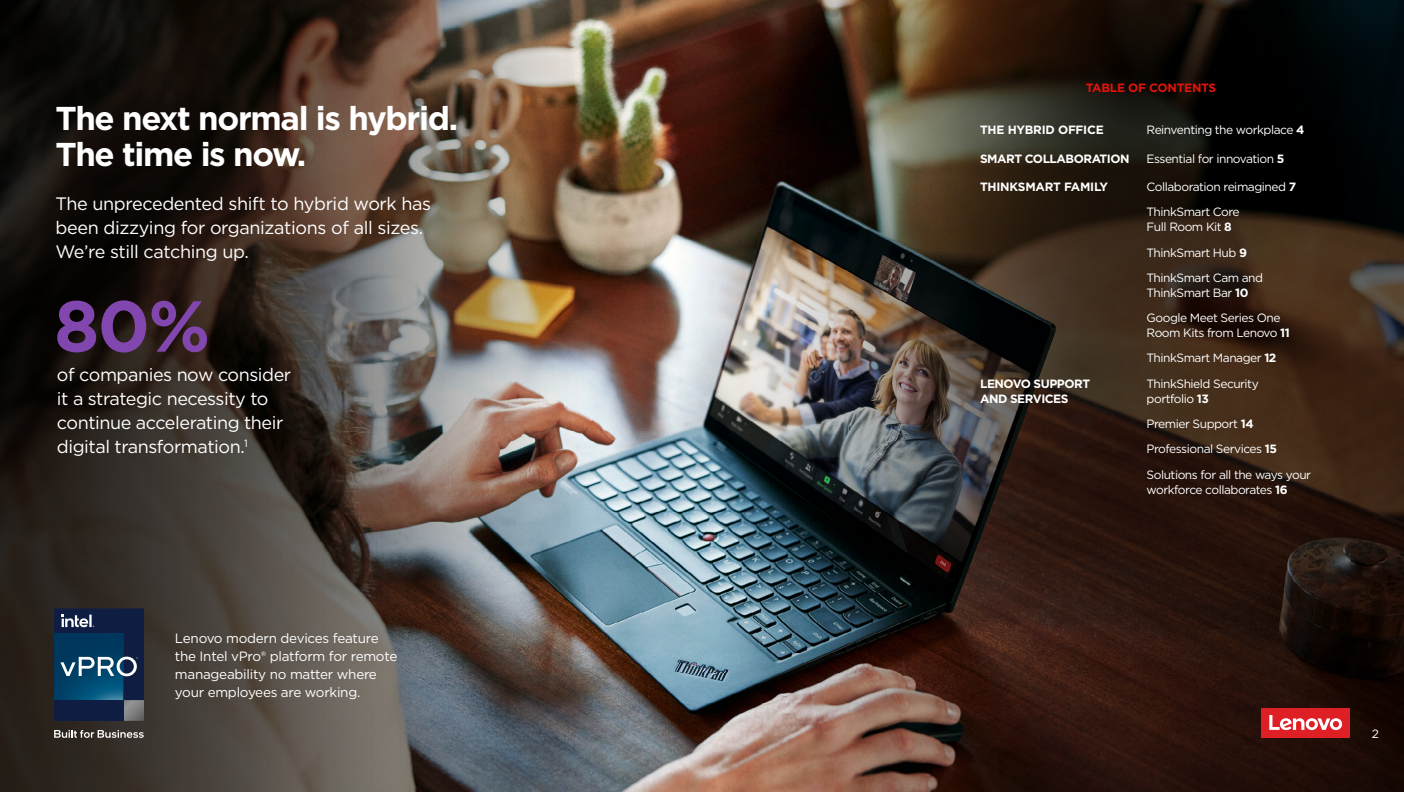
<style>
.page{position:relative;width:1404px;height:792px;background:#fff}
.page>*{position:absolute;margin:0;border:0;box-sizing:border-box;transform-origin:0 0}
.t1{font:700 72px "Gotham";color:#8246af}
.t2{font:700 33px/36px "Gotham";letter-spacing:-.04em;color:#fff}
.t3{font:18px/24px "Gotham";letter-spacing:-.025em;color:#fff}
.t4{font:13.5px/18px "Gotham";letter-spacing:-.02em;color:#fff}
.t5{font:12px/25.2px "Gotham";letter-spacing:-.04em;color:#fff}
.t6{font:700 12px "Gotham";letter-spacing:-.04em;color:#fff}
.t7{font:700 12px "Gotham";letter-spacing:-.02em;color:#fff}
.t8{font:700 12px "Gotham";letter-spacing:-.02em;color:#e1140a}
.s1{font-weight:700}
</style>
<div class="page">
<img style="left:0;top:0;width:646px;height:792px">
<img style="left:646px;top:0;width:758px;height:792px">
<svg style="left:54px;top:608px;width:90px;height:113px;background:#1e4061"></svg>
<svg style="left:54px;top:730px;width:90px;height:8px"></svg>
<svg style="left:843px;top:0;width:561px;height:369px;background:#211a11"></svg>
<img style="left:789px;top:82px;width:574px;height:574px;border-radius:50%">
<div style="left:1261px;top:708px;width:89px;height:30px;background:#df1f26"></div>
<svg style="left:1269px;top:715px;width:73px;height:15px"></svg>
<h2 class="t2" style="left:56px;top:100px;width:404px">The next normal is hybrid.<br>The time is now.</h2>
<h3 class="t3" style="left:56px;top:191px;width:377px">The unprecedented shift to hybrid work has been dizzying for organizations of all sizes.<br>We’re still catching up.</h3>
<h1 class="t1" style="left:54px;top:278px;width:158px">80%</h1>
<h3 class="t3" style="left:57px;top:362px;width:236px">of companies now consider it a strategic necessity to continue accelerating their digital transformation.<sup>1</sup></h3>
<p class="t4" style="left:175px;top:628px;width:224px">Lenovo modern devices feature the Intel vPro® platform for remote manageability no matter where your employees are working.</p>
<p class="t8" style="left:1086px;top:80px;width:132px">TABLE OF CONTENTS</p>
<p class="t7" style="left:980px;top:122px;width:125px">THE HYBRID OFFICE</p>
<p class="t5" style="left:1147px;top:117px;width:159px">Reinventing the workplace <span class="s1">4</span></p>
<p class="t6" style="left:980px;top:150px;width:151px">SMART COLLABORATION</p>
<p class="t5" style="left:1147px;top:145px;width:139px">Essential for innovation <span class="s1">5</span></p>
<p class="t7" style="left:980px;top:179px;width:130px">THINKSMART FAMILY</p>
<p class="t5" style="left:1147px;top:174px;width:151px">Collaboration reimagined <span class="s1">7<br></span>ThinkSmart Core</p>
<p class="t5" style="left:1147px;top:214px;width:118px">Full Room Kit <span class="s1">8<br></span>ThinkSmart Hub <span class="s1">9<br></span>ThinkSmart Cam and</p>
<p class="t5" style="left:1147px;top:280px;width:135px">ThinkSmart Bar <span class="s1">10<br></span>Google Meet Series One</p>
<p class="t5" style="left:1147px;top:320px;width:145px">Room Kits from Lenovo <span class="s1">11<br></span>ThinkSmart Manager <span class="s1">12</span></p>
<p class="t6" style="left:980px;top:375px;width:112px">LENOVO SUPPORT</p>
<p class="t5" style="left:1147px;top:370px;width:114px">ThinkShield Security</p>
<p class="t6" style="left:980px;top:390px;width:90px">AND SERVICES</p>
<p class="t5" style="left:1147px;top:385px;width:166px">portfolio <span class="s1">13<br></span>Premier Support <span class="s1">14<br></span>Professional Services <span class="s1">15<br></span>Solutions for all the ways your</p>
<p class="t5" style="left:1147px;top:476px;width:143px">workforce collaborates <span class="s1">16</span></p>
<p class="t5" style="left:1372px;top:721px;width:9px">2</p>
</div>
